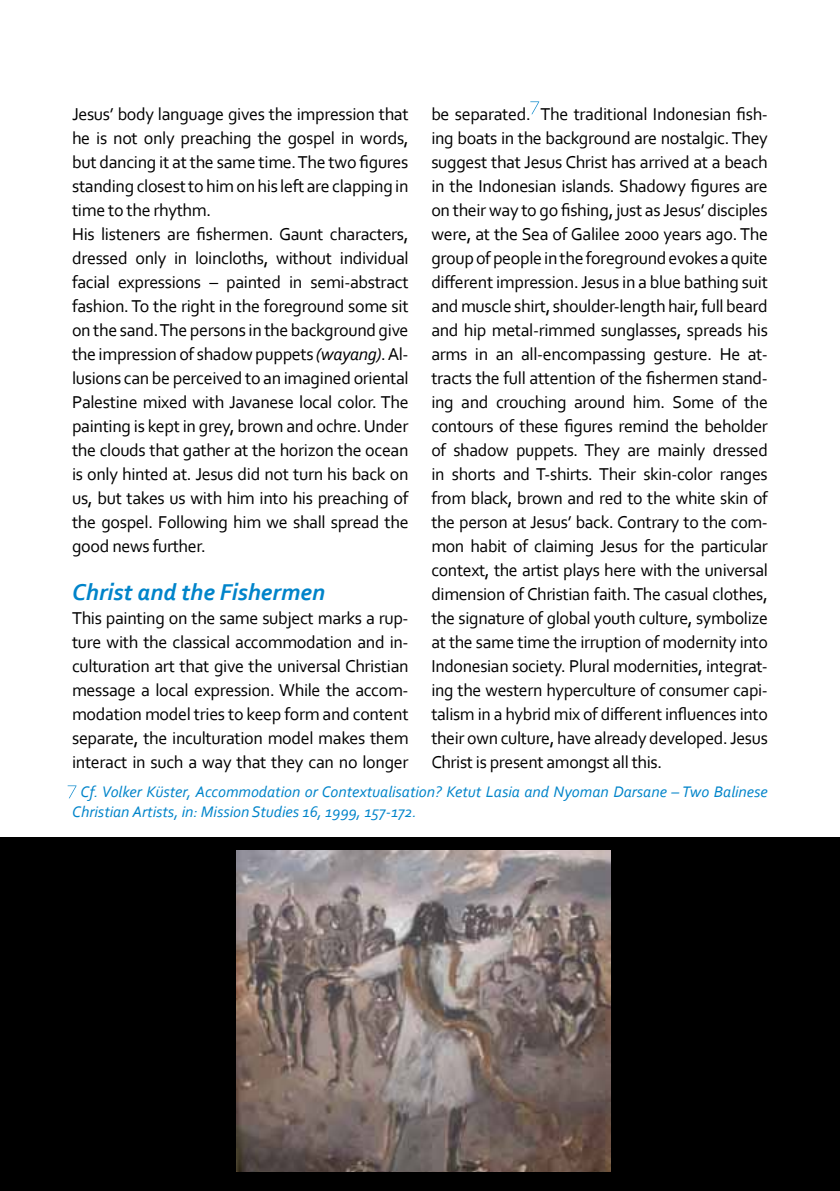
<style>
.page{position:relative;width:840px;height:1191px;background:#fff}
.page>*{position:absolute;margin:0;border:0;box-sizing:border-box;transform-origin:0 0}
.t1{font:italic 700 24px "Corbel";color:#0084ca}
.t2{font:18px/24px "Corbel";letter-spacing:-.02em;color:#000;text-align:justify}
.t3{font:italic 16px/19.2px "Corbel";color:#0084ca}
.s1{font-style:italic}
</style>
<div class="page">
<div style="left:0;top:837px;width:839px;height:354px;background:#000"></div>
<img style="left:236px;top:850px;width:374px;height:321px">
<svg style="left:530px;top:101px;width:9px;height:13px"></svg>
<svg style="left:68px;top:785px;width:8px;height:13px"></svg>
<p class="t2" style="left:431px;top:102px;width:338px">be separated. The traditional Indonesian fish&shy;ing boats in the background are nostalgic. They suggest that Jesus Christ has arrived at a beach in the Indonesian islands. Shadowy figures are on their way to go fishing, just as Jesus’ disciples were, at the Sea of Galilee 2000 years ago. The group of people in the foreground evokes a quite different impression. Jesus in a blue bathing suit and muscle shirt, shoulder-length hair, full beard and hip metal-rimmed sunglasses, spreads his arms in an all-encompassing gesture. He at&shy;tracts the full attention of the fishermen stand&shy;ing and crouching around him. Some of the contours of these figures remind the beholder of shadow puppets. They are mainly dressed in shorts and T-shirts. Their skin-color ranges from black, brown and red to the white skin of the person at Jesus’ back. Contrary to the com&shy;mon habit of claiming Jesus for the particular context, the artist plays here with the universal dimension of Christian faith. The casual clothes, the signature of global youth culture, symbolize at the same time the irruption of modernity into Indonesian society. Plural modernities, integrat&shy;ing the western hyperculture of consumer capi&shy;talism in a hybrid mix of different influences into their own culture, have already developed. Jesus Christ is present amongst all this.</p>
<p class="t3" style="left:72px;top:782px;width:697px;text-indent:8px">Cf. Volker Küster, Accommodation or Contextualisation? Ketut Lasia and Nyoman Darsane – Two Balinese<br>Christian Artists, in: Mission Studies 16, 1999, 157-172.</p>
<p class="t2" style="left:72px;top:102px;width:338px;text-align:left">Jesus’ body language gives the impression that he is not only preaching the gospel in words, but dancing it at the same time. The two figures standing closest to him on his left are clapping in time to the rhythm.<br>His listeners are fishermen. Gaunt characters, dressed only in loincloths, without individual facial expressions – painted in semi-abstract fashion. To the right in the foreground some sit on the sand. The persons in the background give the impression of shadow puppets <span class="s1">(wayang)</span>. Al&shy;lusions can be perceived to an imagined oriental Palestine mixed with Javanese local color. The painting is kept in grey, brown and ochre. Under the clouds that gather at the horizon the ocean is only hinted at. Jesus did not turn his back on us, but takes us with him into his preaching of the gospel. Following him we shall spread the good news further.</p>
<h1 class="t1" style="left:72px;top:577px;width:254px">Christ and the Fishermen</h1>
<p class="t2" style="left:72px;top:606px;width:338px">This painting on the same subject marks a rup&shy;ture with the classical accommodation and in&shy;culturation art that give the universal Christian message a local expression. While the accom&shy;modation model tries to keep form and content separate, the inculturation model makes them interact in such a way that they can no longer</p>
</div>
